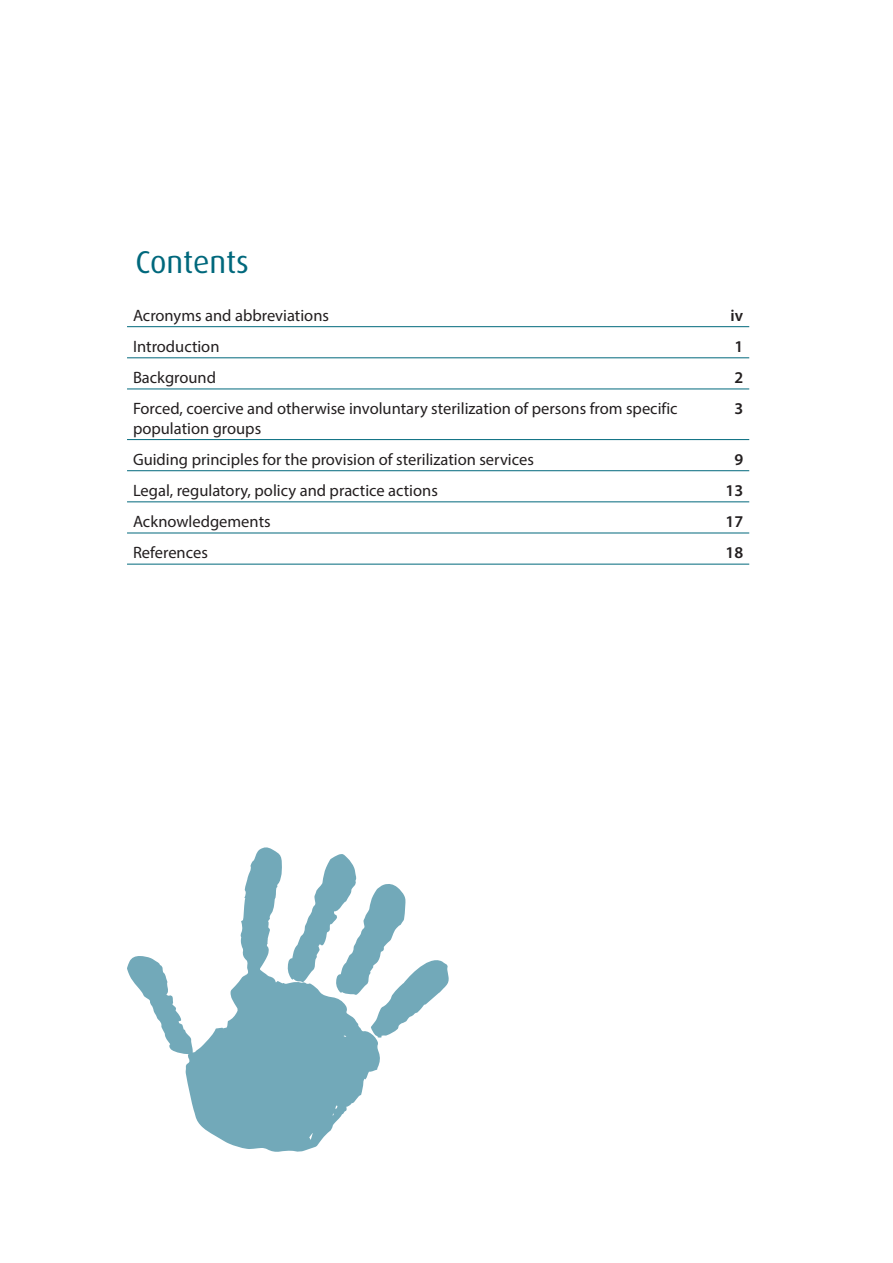
<style>
.page{position:relative;width:893px;height:1263px;background:#fff}
.page>*{position:absolute;margin:0;border:0;box-sizing:border-box;transform-origin:0 0}
.t1{font:31.5px "Dax Pro";color:#00687c}
.t2{font:16.5px/19.5px "Myriad Pro";color:#231f20}
.t3{font:600 16.5px "Myriad Pro";color:#231f20}
</style>
<div class="page">
<hr style="left:127px;top:326px;width:564px;height:1px;background:#00687c">
<hr style="left:691px;top:326px;width:58px;height:1px;background:#00687c">
<hr style="left:127px;top:357px;width:564px;height:1px;background:#00687c">
<hr style="left:691px;top:357px;width:58px;height:1px;background:#00687c">
<hr style="left:127px;top:389px;width:564px;height:1px;background:#00687c">
<hr style="left:691px;top:389px;width:58px;height:1px;background:#00687c">
<hr style="left:127px;top:439px;width:564px;height:1px;background:#00687c">
<hr style="left:691px;top:439px;width:58px;height:1px;background:#00687c">
<hr style="left:127px;top:470px;width:564px;height:1px;background:#00687c">
<hr style="left:691px;top:470px;width:58px;height:1px;background:#00687c">
<hr style="left:127px;top:501px;width:564px;height:1px;background:#00687c">
<hr style="left:691px;top:501px;width:58px;height:1px;background:#00687c">
<hr style="left:127px;top:533px;width:564px;height:1px;background:#00687c">
<hr style="left:691px;top:533px;width:58px;height:1px;background:#00687c">
<hr style="left:127px;top:564px;width:564px;height:1px;background:#00687c">
<hr style="left:691px;top:564px;width:58px;height:1px;background:#00687c">
<svg style="left:185px;top:847px;width:195px;height:305px;fill:#72a9b9"></svg>
<svg style="left:287px;top:853px;width:162px;height:185px"></svg>
<svg style="left:127px;top:956px;width:66px;height:99px"></svg>
<h1 class="t1" style="left:136px;top:242px;width:115px">Contents</h1>
<p class="t2" style="left:133px;top:305px;width:197px">Acronyms and abbreviations</p>
<p class="t3" style="left:731px;top:305px;width:14px">iv</p>
<p class="t2" style="left:133px;top:336px;width:88px">Introduction</p>
<p class="t3" style="left:734px;top:336px;width:10px">1</p>
<p class="t2" style="left:133px;top:367px;width:84px">Background</p>
<p class="t3" style="left:734px;top:367px;width:10px">2</p>
<p class="t2" style="left:133px;top:399px;width:546px">Forced, coercive and otherwise involuntary sterilization of persons from specific population groups</p>
<p class="t3" style="left:734px;top:398px;width:10px">3</p>
<p class="t2" style="left:133px;top:449px;width:402px">Guiding principles for the provision of sterilization services</p>
<p class="t3" style="left:734px;top:449px;width:10px">9</p>
<p class="t2" style="left:133px;top:480px;width:306px">Legal, regulatory, policy and practice actions</p>
<p class="t3" style="left:726px;top:480px;width:19px">13</p>
<p class="t2" style="left:133px;top:511px;width:139px">Acknowledgements</p>
<p class="t3" style="left:726px;top:511px;width:19px">17</p>
<p class="t2" style="left:133px;top:543px;width:76px">References</p>
<p class="t3" style="left:726px;top:542px;width:19px">18</p>
</div>
